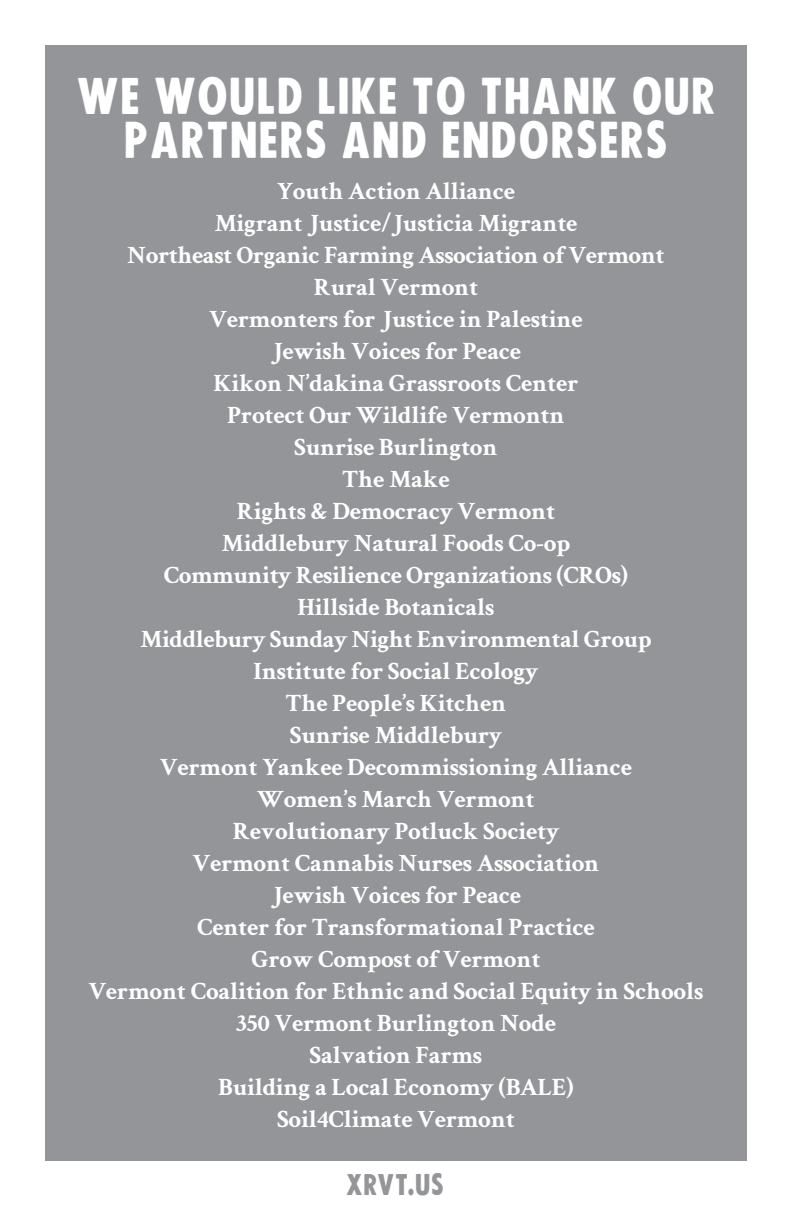
<style>
.page{position:relative;width:792px;height:1224px;background:#fff}
.page>*{position:absolute;margin:0;border:0;box-sizing:border-box;transform-origin:0 0}
.t1{font:48px/44px "FUCXEDCAPS Regular";color:#fff;text-align:center}
.t2{font:27.8px "FUCXEDCAPS Regular";letter-spacing:-.005em;color:#939598}
.t3{font:700 25px "Crimson Text";letter-spacing:-.01em;color:#fff}
</style>
<div class="page">
<div style="left:45px;top:45px;width:702px;height:1116px;background:#939598"></div>
<p class="t1" style="left:76px;top:69px;width:642px">WE WOULD LIKE TO THANK OUR<br>PARTNERS AND ENDORSERS</p>
<p class="t3" style="left:277px;top:176px;width:240px">Youth Action Alliance</p>
<p class="t3" style="left:214px;top:208px;width:365px">Migrant Justice/Justicia Migrante</p>
<p class="t3" style="left:127px;top:240px;width:539px">Northeast Organic Farming Association of Vermont</p>
<p class="t3" style="left:314px;top:272px;width:166px">Rural Vermont</p>
<p class="t3" style="left:209px;top:304px;width:375px">Vermonters for Justice in Palestine</p>
<p class="t3" style="left:271px;top:336px;width:252px">Jewish Voices for Peace</p>
<p class="t3" style="left:214px;top:368px;width:366px">Kikon N’dakina Grassroots Center</p>
<p class="t3" style="left:227px;top:400px;width:339px">Protect Our Wildlife Vermontn</p>
<p class="t3" style="left:294px;top:432px;width:205px">Sunrise Burlington</p>
<p class="t3" style="left:342px;top:464px;width:109px">The Make</p>
<p class="t3" style="left:237px;top:496px;width:320px">Rights &amp; Democracy Vermont</p>
<p class="t3" style="left:222px;top:528px;width:350px">Middlebury Natural Foods Co-op</p>
<p class="t3" style="left:164px;top:560px;width:466px">Community Resilience Organizations (CROs)</p>
<p class="t3" style="left:297px;top:592px;width:199px">Hillside Botanicals</p>
<p class="t3" style="left:140px;top:624px;width:513px">Middlebury Sunday Night Environmental Group</p>
<p class="t3" style="left:254px;top:656px;width:286px">Institute for Social Ecology</p>
<p class="t3" style="left:286px;top:688px;width:222px">The People’s Kitchen</p>
<p class="t3" style="left:290px;top:720px;width:214px">Sunrise Middlebury</p>
<p class="t3" style="left:160px;top:752px;width:474px">Vermont Yankee Decommissioning Alliance</p>
<p class="t3" style="left:257px;top:784px;width:279px">Women’s March Vermont</p>
<p class="t3" style="left:233px;top:816px;width:328px">Revolutionary Potluck Society</p>
<p class="t3" style="left:192px;top:848px;width:408px">Vermont Cannabis Nurses Association</p>
<p class="t3" style="left:271px;top:880px;width:252px">Jewish Voices for Peace</p>
<p class="t3" style="left:197px;top:912px;width:399px">Center for Transformational Practice</p>
<p class="t3" style="left:251px;top:944px;width:290px">Grow Compost of Vermont</p>
<p class="t3" style="left:88px;top:976px;width:617px">Vermont Coalition for Ethnic and Social Equity in Schools</p>
<p class="t3" style="left:236px;top:1008px;width:322px">350 Vermont Burlington Node</p>
<p class="t3" style="left:310px;top:1040px;width:174px">Salvation Farms</p>
<p class="t3" style="left:218px;top:1072px;width:357px">Building a Local Economy (BALE)</p>
<p class="t3" style="left:277px;top:1104px;width:239px">Soil4Climate Vermont</p>
<p class="t2" style="left:345px;top:1162px;width:100px">XRVT.US</p>
</div>
